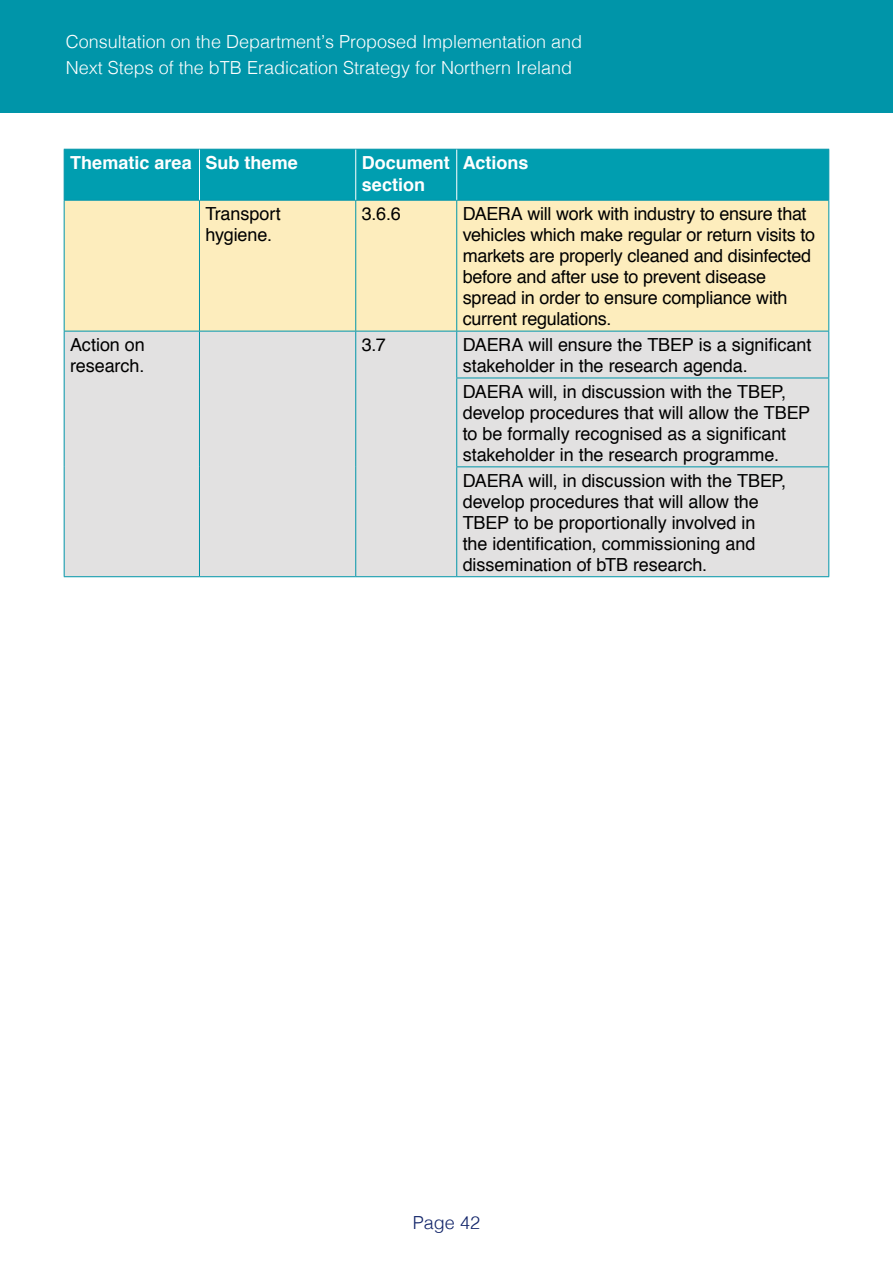
<style>
.page{position:relative;width:893px;height:1263px;background:#fff}
.page>*{position:absolute;margin:0;border:0;box-sizing:border-box;transform-origin:0 0}
._1_3_Body_Text{font:18px/21px "Helvetica";letter-spacing:-.005em;color:#000}
.t1{font:300 18px/25.5px "Helvetica";color:#fff}
._1_3_Body_Text-2{font:700 18px/22.5px "Helvetica";color:#fff}
.t2{font:300 18px "Helvetica";color:#112469}
</style>
<div class="page">
<div style="left:0;top:0;width:893px;height:113px;background:#0095a9"></div>
<div style="left:65px;top:150px;width:763px;height:50px;background:#009eb0"></div>
<div style="left:65px;top:201px;width:763px;height:130px;background:#fdedbd"></div>
<div style="left:65px;top:332px;width:763px;height:244px;background:#e2e1e1"></div>
<hr style="left:64px;top:149px;width:135px;height:1px;background:#0095a9">
<hr style="left:64px;top:150px;width:1px;height:50px;background:#0095a9">
<hr style="left:199px;top:149px;width:157px;height:1px;background:#0095a9">
<hr style="left:356px;top:149px;width:101px;height:1px;background:#0095a9">
<hr style="left:457px;top:149px;width:372px;height:1px;background:#0095a9">
<hr style="left:828px;top:150px;width:1px;height:50px;background:#0095a9">
<hr style="left:64px;top:200px;width:135px;height:1px;background:#0095a9">
<hr style="left:199px;top:200px;width:157px;height:1px;background:#0095a9">
<hr style="left:356px;top:200px;width:101px;height:1px;background:#0095a9">
<hr style="left:457px;top:200px;width:372px;height:1px;background:#0095a9">
<hr style="left:64px;top:201px;width:1px;height:130px;background:#0095a9">
<hr style="left:199px;top:201px;width:1px;height:130px;background:#0095a9">
<hr style="left:355px;top:201px;width:1px;height:130px;background:#0095a9">
<hr style="left:456px;top:201px;width:1px;height:130px;background:#0095a9">
<hr style="left:828px;top:201px;width:1px;height:130px;background:#0095a9">
<hr style="left:64px;top:331px;width:135px;height:1px;background:#0095a9">
<hr style="left:64px;top:331px;width:1px;height:47px;background:#0095a9">
<hr style="left:199px;top:331px;width:157px;height:1px;background:#0095a9">
<hr style="left:199px;top:331px;width:1px;height:47px;background:#0095a9">
<hr style="left:356px;top:331px;width:101px;height:1px;background:#0095a9">
<hr style="left:355px;top:331px;width:1px;height:47px;background:#0095a9">
<hr style="left:64px;top:378px;width:1px;height:89px;background:#0095a9">
<hr style="left:199px;top:378px;width:1px;height:89px;background:#0095a9">
<hr style="left:355px;top:378px;width:1px;height:89px;background:#0095a9">
<hr style="left:64px;top:467px;width:1px;height:109px;background:#0095a9">
<hr style="left:199px;top:467px;width:1px;height:109px;background:#0095a9">
<hr style="left:355px;top:467px;width:1px;height:109px;background:#0095a9">
<hr style="left:64px;top:576px;width:135px;height:1px;background:#0095a9">
<hr style="left:199px;top:576px;width:157px;height:1px;background:#0095a9">
<hr style="left:356px;top:576px;width:101px;height:1px;background:#0095a9">
<hr style="left:457px;top:331px;width:372px;height:1px;background:#0095a9">
<hr style="left:456px;top:331px;width:1px;height:47px;background:#0095a9">
<hr style="left:828px;top:331px;width:1px;height:47px;background:#0095a9">
<hr style="left:456px;top:378px;width:373px;height:1px;background:#0095a9">
<hr style="left:456px;top:378px;width:1px;height:88px;background:#0095a9">
<hr style="left:828px;top:378px;width:1px;height:88px;background:#0095a9">
<hr style="left:456px;top:466px;width:373px;height:1px;background:#0095a9">
<hr style="left:456px;top:467px;width:1px;height:109px;background:#0095a9">
<hr style="left:828px;top:467px;width:1px;height:109px;background:#0095a9">
<hr style="left:457px;top:576px;width:372px;height:1px;background:#0095a9">
<hr style="left:199px;top:150px;width:1px;height:50px;background:#fff">
<hr style="left:355px;top:150px;width:1px;height:50px;background:#fff">
<hr style="left:456px;top:150px;width:1px;height:50px;background:#fff">
<p class="t1" style="left:66px;top:28px;width:518px">Consultation on the Department’s Proposed Implementation and<br>Next Steps of the bTB Eradication Strategy for Northern Ireland</p>
<p class="_1_3_Body_Text-2" style="left:70px;top:151px;width:123px">Thematic area</p>
<p class="_1_3_Body_Text-2" style="left:205px;top:151px;width:94px">Sub theme</p>
<p class="_1_3_Body_Text-2" style="left:362px;top:151px;width:90px">Document section</p>
<p class="_1_3_Body_Text-2" style="left:463px;top:151px;width:67px">Actions</p>
<p class="_1_3_Body_Text" style="left:205px;top:203px;width:77px">Transport hygiene.</p>
<p class="_1_3_Body_Text" style="left:362px;top:203px;width:41px">3.6.6</p>
<p class="_1_3_Body_Text" style="left:463px;top:203px;width:354px">DAERA will work with industry to ensure that vehicles which make regular or return visits to markets are properly cleaned and disinfected before and after use to prevent disease spread in order to ensure compliance with current regulations.</p>
<p class="_1_3_Body_Text" style="left:70px;top:334px;width:76px">Action on research.</p>
<p class="_1_3_Body_Text" style="left:362px;top:334px;width:25px">3.7</p>
<p class="_1_3_Body_Text" style="left:463px;top:334px;width:350px">DAERA will ensure the TBEP is a significant stakeholder in the research agenda.</p>
<p class="_1_3_Body_Text" style="left:463px;top:380px;width:349px">DAERA will, in discussion with the TBEP, develop procedures that will allow the TBEP to be formally recognised as a significant stakeholder in the research programme.</p>
<p class="_1_3_Body_Text" style="left:463px;top:469px;width:325px">DAERA will, in discussion with the TBEP, develop procedures that will allow the TBEP to be proportionally involved in<br>the identification, commissioning and dissemination of bTB research.</p>
<p class="t2" style="left:413px;top:1207px;width:69px">Page 42</p>
</div>
